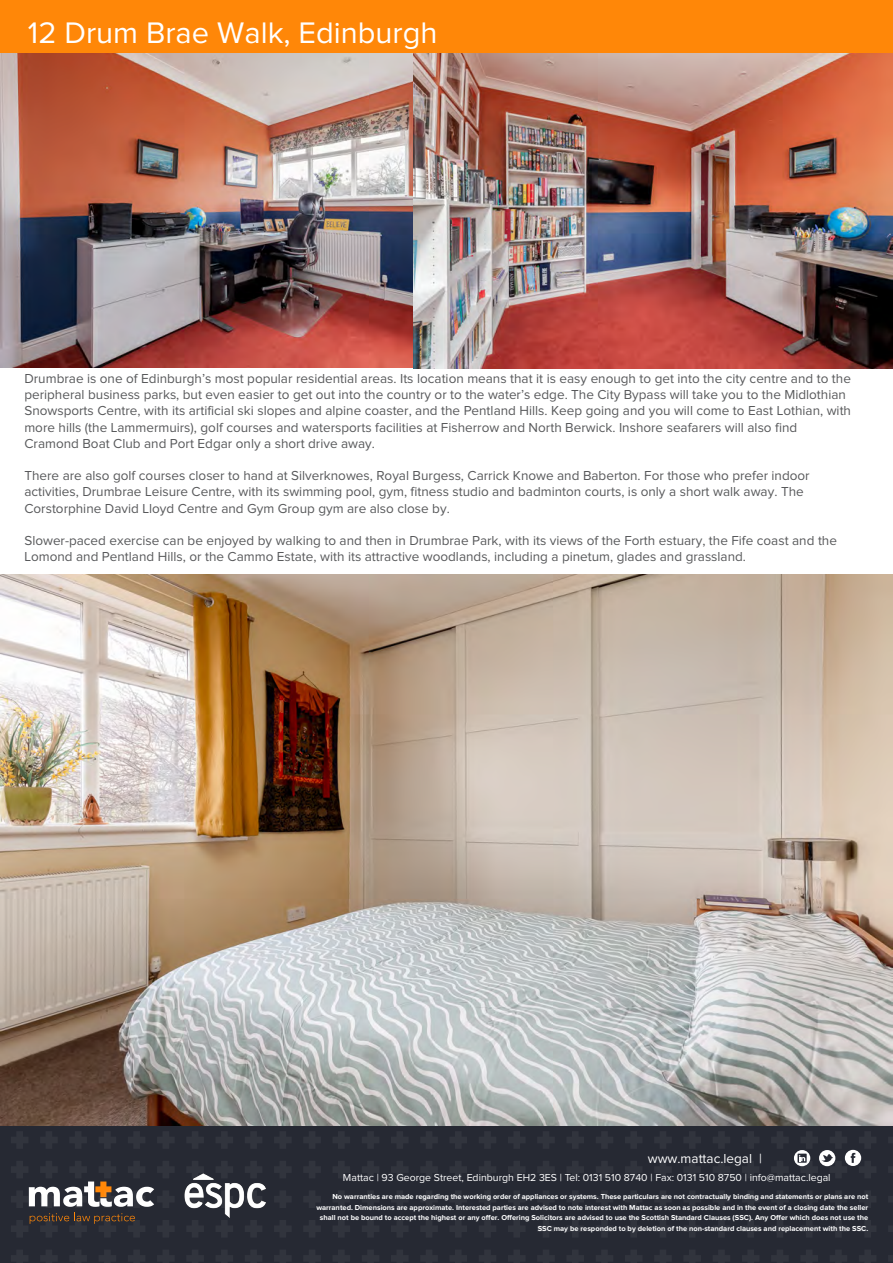
<style>
.page{position:relative;width:893px;height:1263px;background:#fff}
.page>*{position:absolute;margin:0;border:0;box-sizing:border-box;transform-origin:0 0}
.t1{font:30.9px "Proxima Nova";color:#fff}
.t2{font:13.5px/16.2px "Proxima Nova";color:#58595b}
.t3{font:13.5px "Proxima Nova";color:#fff}
.t4{font:10.5px "Proxima Nova";color:#fff}
.t5{font:700 7.5px/10.5px "Proxima Nova";color:#fff;text-align:right}
</style>
<div class="page">
<img style="left:1px;top:52px;width:412px;height:316px">
<img style="left:413px;top:52px;width:479px;height:316px">
<div style="left:0;top:0;width:893px;height:52px;background:#ff8708"></div>
<div style="left:0;top:1124px;width:893px;height:139px;background:#262933"></div>
<svg style="left:421px;top:1250px;width:16px;height:13px"></svg>
<svg style="left:362px;top:1250px;width:17px;height:13px"></svg>
<svg style="left:304px;top:1250px;width:16px;height:13px"></svg>
<svg style="left:245px;top:1250px;width:17px;height:13px"></svg>
<svg style="left:187px;top:1250px;width:16px;height:13px"></svg>
<svg style="left:128px;top:1250px;width:17px;height:13px"></svg>
<svg style="left:70px;top:1250px;width:16px;height:13px"></svg>
<svg style="left:11px;top:1250px;width:17px;height:13px"></svg>
<svg style="left:333px;top:1250px;width:17px;height:13px"></svg>
<svg style="left:275px;top:1250px;width:16px;height:13px"></svg>
<svg style="left:216px;top:1250px;width:17px;height:13px"></svg>
<svg style="left:158px;top:1250px;width:16px;height:13px"></svg>
<svg style="left:99px;top:1250px;width:17px;height:13px"></svg>
<svg style="left:41px;top:1250px;width:16px;height:13px"></svg>
<svg style="left:391px;top:1250px;width:17px;height:13px"></svg>
<svg style="left:421px;top:1220px;width:16px;height:17px"></svg>
<svg style="left:362px;top:1220px;width:17px;height:17px"></svg>
<svg style="left:304px;top:1220px;width:16px;height:17px"></svg>
<svg style="left:245px;top:1231px;width:17px;height:6px"></svg>
<svg style="left:187px;top:1231px;width:16px;height:6px"></svg>
<svg style="left:333px;top:1220px;width:17px;height:17px"></svg>
<svg style="left:275px;top:1220px;width:16px;height:17px"></svg>
<svg style="left:216px;top:1231px;width:17px;height:6px"></svg>
<svg style="left:391px;top:1220px;width:17px;height:17px"></svg>
<svg style="left:421px;top:1191px;width:16px;height:17px"></svg>
<svg style="left:362px;top:1191px;width:17px;height:17px"></svg>
<svg style="left:304px;top:1191px;width:16px;height:17px"></svg>
<svg style="left:333px;top:1191px;width:17px;height:17px"></svg>
<svg style="left:280px;top:1191px;width:11px;height:17px"></svg>
<svg style="left:391px;top:1191px;width:17px;height:17px"></svg>
<svg style="left:421px;top:1161px;width:16px;height:17px"></svg>
<svg style="left:362px;top:1161px;width:17px;height:17px"></svg>
<svg style="left:304px;top:1161px;width:16px;height:17px"></svg>
<svg style="left:333px;top:1161px;width:17px;height:17px"></svg>
<svg style="left:280px;top:1161px;width:11px;height:17px"></svg>
<svg style="left:391px;top:1161px;width:17px;height:17px"></svg>
<svg style="left:421px;top:1132px;width:16px;height:16px"></svg>
<svg style="left:362px;top:1132px;width:17px;height:16px"></svg>
<svg style="left:304px;top:1132px;width:16px;height:16px"></svg>
<svg style="left:245px;top:1132px;width:17px;height:16px"></svg>
<svg style="left:187px;top:1132px;width:16px;height:16px"></svg>
<svg style="left:128px;top:1132px;width:17px;height:16px"></svg>
<svg style="left:70px;top:1132px;width:16px;height:16px"></svg>
<svg style="left:11px;top:1132px;width:17px;height:16px"></svg>
<svg style="left:333px;top:1132px;width:17px;height:16px"></svg>
<svg style="left:275px;top:1132px;width:16px;height:16px"></svg>
<svg style="left:216px;top:1132px;width:17px;height:16px"></svg>
<svg style="left:158px;top:1132px;width:16px;height:16px"></svg>
<svg style="left:99px;top:1132px;width:17px;height:16px"></svg>
<svg style="left:41px;top:1132px;width:16px;height:16px"></svg>
<svg style="left:391px;top:1132px;width:17px;height:16px"></svg>
<svg style="left:889px;top:1256px;width:4px;height:5px"></svg>
<svg style="left:830px;top:1250px;width:17px;height:13px"></svg>
<svg style="left:772px;top:1250px;width:16px;height:13px"></svg>
<svg style="left:713px;top:1250px;width:17px;height:13px"></svg>
<svg style="left:655px;top:1250px;width:16px;height:13px"></svg>
<svg style="left:596px;top:1250px;width:17px;height:13px"></svg>
<svg style="left:538px;top:1250px;width:16px;height:13px"></svg>
<svg style="left:479px;top:1250px;width:17px;height:13px"></svg>
<svg style="left:801px;top:1250px;width:17px;height:13px"></svg>
<svg style="left:742px;top:1250px;width:17px;height:13px"></svg>
<svg style="left:684px;top:1250px;width:17px;height:13px"></svg>
<svg style="left:625px;top:1250px;width:17px;height:13px"></svg>
<svg style="left:567px;top:1250px;width:17px;height:13px"></svg>
<svg style="left:508px;top:1250px;width:17px;height:13px"></svg>
<svg style="left:450px;top:1250px;width:17px;height:13px"></svg>
<svg style="left:859px;top:1250px;width:17px;height:13px"></svg>
<svg style="left:889px;top:1226px;width:4px;height:6px"></svg>
<svg style="left:830px;top:1220px;width:17px;height:17px"></svg>
<svg style="left:772px;top:1220px;width:16px;height:17px"></svg>
<svg style="left:713px;top:1220px;width:17px;height:17px"></svg>
<svg style="left:655px;top:1220px;width:16px;height:17px"></svg>
<svg style="left:596px;top:1220px;width:17px;height:17px"></svg>
<svg style="left:538px;top:1220px;width:16px;height:17px"></svg>
<svg style="left:479px;top:1220px;width:17px;height:17px"></svg>
<svg style="left:801px;top:1220px;width:17px;height:17px"></svg>
<svg style="left:742px;top:1220px;width:17px;height:17px"></svg>
<svg style="left:684px;top:1220px;width:17px;height:17px"></svg>
<svg style="left:625px;top:1220px;width:17px;height:17px"></svg>
<svg style="left:567px;top:1220px;width:17px;height:17px"></svg>
<svg style="left:508px;top:1220px;width:17px;height:17px"></svg>
<svg style="left:450px;top:1220px;width:17px;height:17px"></svg>
<svg style="left:859px;top:1220px;width:17px;height:17px"></svg>
<svg style="left:889px;top:1196px;width:4px;height:6px"></svg>
<svg style="left:830px;top:1191px;width:17px;height:17px"></svg>
<svg style="left:772px;top:1191px;width:16px;height:17px"></svg>
<svg style="left:713px;top:1191px;width:17px;height:17px"></svg>
<svg style="left:655px;top:1191px;width:16px;height:17px"></svg>
<svg style="left:596px;top:1191px;width:17px;height:17px"></svg>
<svg style="left:538px;top:1191px;width:16px;height:17px"></svg>
<svg style="left:479px;top:1191px;width:17px;height:17px"></svg>
<svg style="left:801px;top:1191px;width:17px;height:17px"></svg>
<svg style="left:742px;top:1191px;width:17px;height:17px"></svg>
<svg style="left:684px;top:1191px;width:17px;height:17px"></svg>
<svg style="left:625px;top:1191px;width:17px;height:17px"></svg>
<svg style="left:567px;top:1191px;width:17px;height:17px"></svg>
<svg style="left:508px;top:1191px;width:17px;height:17px"></svg>
<svg style="left:450px;top:1191px;width:17px;height:17px"></svg>
<svg style="left:859px;top:1191px;width:17px;height:17px"></svg>
<svg style="left:889px;top:1167px;width:4px;height:5px"></svg>
<svg style="left:713px;top:1161px;width:17px;height:17px"></svg>
<svg style="left:655px;top:1161px;width:16px;height:17px"></svg>
<svg style="left:596px;top:1161px;width:17px;height:17px"></svg>
<svg style="left:538px;top:1161px;width:16px;height:17px"></svg>
<svg style="left:479px;top:1161px;width:17px;height:17px"></svg>
<svg style="left:742px;top:1161px;width:17px;height:17px"></svg>
<svg style="left:684px;top:1161px;width:17px;height:17px"></svg>
<svg style="left:625px;top:1161px;width:17px;height:17px"></svg>
<svg style="left:567px;top:1161px;width:17px;height:17px"></svg>
<svg style="left:508px;top:1161px;width:17px;height:17px"></svg>
<svg style="left:450px;top:1161px;width:17px;height:17px"></svg>
<svg style="left:889px;top:1137px;width:4px;height:6px"></svg>
<svg style="left:713px;top:1132px;width:17px;height:16px"></svg>
<svg style="left:655px;top:1132px;width:16px;height:16px"></svg>
<svg style="left:596px;top:1132px;width:17px;height:16px"></svg>
<svg style="left:538px;top:1132px;width:16px;height:16px"></svg>
<svg style="left:479px;top:1132px;width:17px;height:16px"></svg>
<svg style="left:742px;top:1132px;width:17px;height:16px"></svg>
<svg style="left:684px;top:1132px;width:17px;height:16px"></svg>
<svg style="left:625px;top:1132px;width:17px;height:16px"></svg>
<svg style="left:567px;top:1132px;width:17px;height:16px"></svg>
<svg style="left:508px;top:1132px;width:17px;height:16px"></svg>
<svg style="left:450px;top:1132px;width:17px;height:16px"></svg>
<svg style="left:772px;top:1132px;width:104px;height:46px"></svg>
<svg style="left:11px;top:1161px;width:163px;height:76px"></svg>
<img style="left:172px;top:1161px;width:108px;height:70px">
<img style="left:1px;top:575px;width:891px;height:550px">
<p class="t1" style="left:28px;top:19px;width:411px">12 Drum Brae Walk, Edinburgh</p>
<p class="t2" style="left:24px;top:371px;width:828px">Drumbrae is one of Edinburgh’s most popular residential areas. Its location means that it is easy enough to get into the city centre and to the peripheral business parks, but even easier to get out into the country or to the water’s edge. The City Bypass will take you to the Midlothian Snowsports Centre, with its artificial ski slopes and alpine coaster, and the Pentland Hills. Keep going and you will come to East Lothian, with more hills (the Lammermuirs), golf courses and watersports facilities at Fisherrow and North Berwick. Inshore seafarers will also find Cramond Boat Club and Port Edgar only a short drive away.</p>
<p class="t2" style="left:24px;top:468px;width:787px">There are also golf courses closer to hand at Silverknowes, Royal Burgess, Carrick Knowe and Baberton. For those who prefer indoor activities, Drumbrae Leisure Centre, with its swimming pool, gym, fitness studio and badminton courts, is only a short walk away. The<br>Corstorphine David Lloyd Centre and Gym Group gym are also close by.</p>
<p class="t2" style="left:24px;top:533px;width:814px">Slower-paced exercise can be enjoyed by walking to and then in Drumbrae Park, with its views of the Forth estuary, the Fife coast and the<br>Lomond and Pentland Hills, or the Cammo Estate, with its attractive woodlands, including a pinetum, glades and grassland.</p>
<p class="t3" style="left:648px;top:1153px;width:116px">www.mattac.legal |</p>
<p class="t4" style="left:343px;top:1172px;width:489px">Mattac | 93 George Street, Edinburgh EH2 3ES | Tel: 0131 510 8740 | Fax: 0131 510 8750 | info@mattac.legal</p>
<p class="t5" style="left:316px;top:1192px;width:553px">No warranties are made regarding the working order of appliances or systems. These particulars are not contractually binding and statements or plans are not warranted. Dimensions are approximate. Interested parties are advised to note interest with Mattac as soon as possible and in the event of a closing date the seller shall not be bound to accept the highest or any offer. Offering Solicitors are advised to use the Scottish Standard Clauses (SSC). Any Offer which does not use the SSC may be responded to by deletion of the non-standard clauses and replacement with the SSC.</p>
</div>
